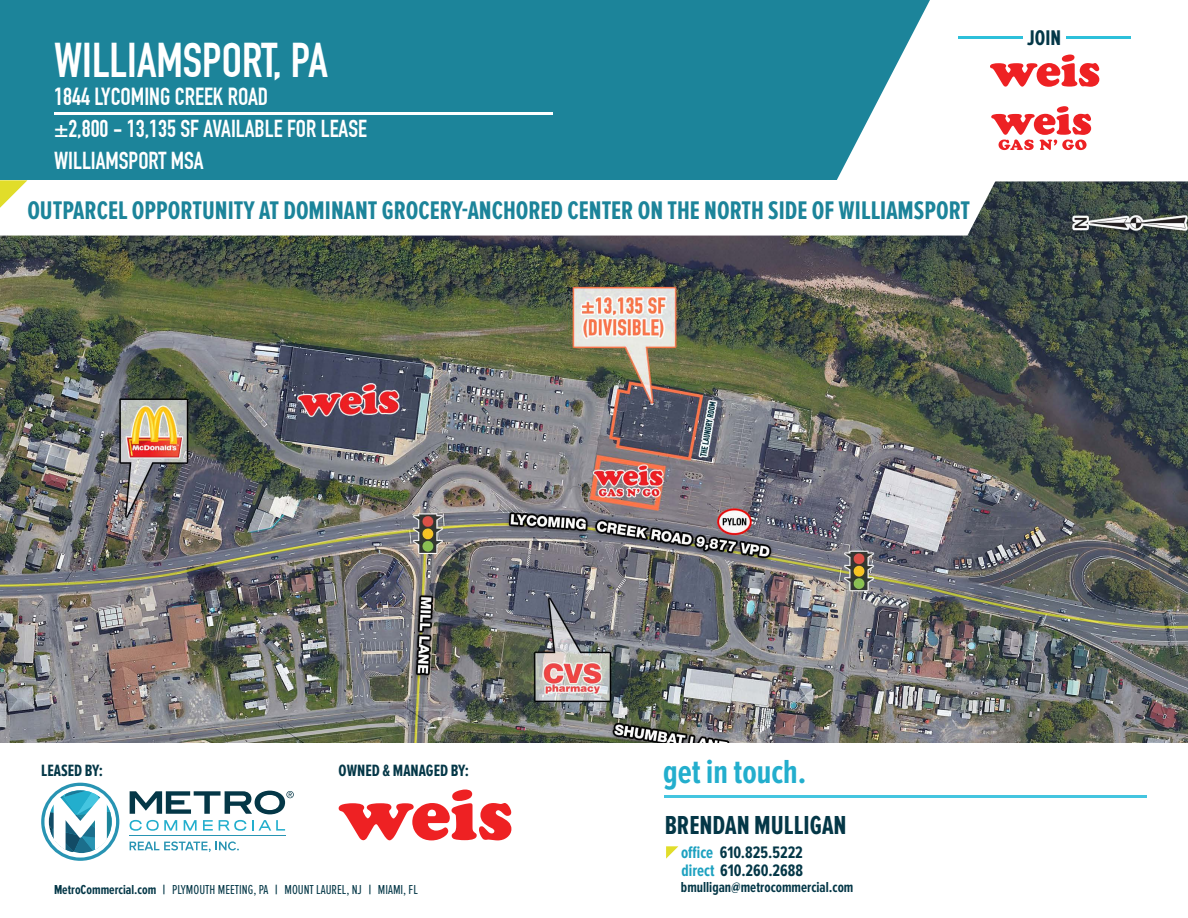
<style>
.page{position:relative;width:1188px;height:918px;background:#fff}
.page>*{position:absolute;margin:0;border:0;box-sizing:border-box;transform-origin:0 0}
.t1{font:47.7px "DIN Engschrift";color:#fff}
.t2{font:700 34.65px "Proxima Nova Ex Cn";color:#23aecd}
.t3{font:700 27px "Proxima Nova Ex Cn";color:#043747}
.t4{font:700 26.4px "Proxima Nova Ex Cn";color:#1c849a}
.t5{font:24.15px "DIN Engschrift";color:#fff}
.t6{font:24px/31.8px "DIN Engschrift";color:#fff}
.t7{font:700 22.05px "Proxima Nova Ex Cn";color:#043747}
.t8{font:700 17.25px/18px "Proxima Nova Ex Cn";color:#043747}
.t9{font:700 16.95px "Proxima Nova A Ex Cn";color:#043747}
.t10{font:700 15px "Proxima Nova Ex Cn";color:#043747}
.t11{font:13.5px "Proxima Nova Ex Cn";color:#043747}
.s1{font-weight:700}
.s2{color:#1da1c0}
</style>
<div class="page">
<img style="left:0;top:181px;width:1188px;height:561px">
<svg style="left:0;top:180px;width:996px;height:56px"></svg>
<div style="left:0;top:0;width:1188px;height:180px;background:#1c849a"></div>
<svg style="left:836px;top:0;width:352px;height:181px;fill:#fff"></svg>
<hr style="left:1066px;top:36px;width:64px;height:3px;background:#2dc0da">
<hr style="left:958px;top:36px;width:65px;height:3px;background:#2dc0da">
<hr style="left:54px;top:112px;width:498px;height:2px;background:#fff">
<hr style="left:665px;top:795px;width:482px;height:3px;background:#44c5e0">
<svg style="left:41px;top:783px;width:78px;height:78px"></svg>
<hr style="left:130px;top:835px;width:156px;height:1px;background:#2894b3">
<svg style="left:130px;top:820px;width:47px;height:11px"></svg>
<svg style="left:184px;top:820px;width:13px;height:11px"></svg>
<svg style="left:203px;top:820px;width:10px;height:11px"></svg>
<svg style="left:219px;top:820px;width:27px;height:11px"></svg>
<svg style="left:252px;top:820px;width:33px;height:11px"></svg>
<svg style="left:130px;top:841px;width:109px;height:11px"></svg>
<svg style="left:130px;top:791px;width:164px;height:23px"></svg>
<svg style="left:0;top:180px;width:27px;height:28px"></svg>
<svg style="left:990px;top:55px;width:109px;height:32px;background:#f69293"></svg>
<svg style="left:339px;top:790px;width:172px;height:50px"></svg>
<svg style="left:666px;top:846px;width:12px;height:13px"></svg>
<svg style="left:991px;top:106px;width:100px;height:44px;background:#f7a1a2"></svg>
<h1 class="t1" style="left:54px;top:32px;width:275px">WILLIAMSPORT, PA</h1>
<p class="t5" style="left:54px;top:82px;width:216px">1844 LYCOMING CREEK ROAD</p>
<p class="t6" style="left:54px;top:113px;width:314px">±2,800 - 13,135 SF AVAILABLE FOR LEASE<br>WILLIAMSPORT MSA</p>
<p class="t4" style="left:27px;top:195px;width:944px">OUTPARCEL OPPORTUNITY AT DOMINANT GROCERY-ANCHORED CENTER ON THE NORTH SIDE OF WILLIAMSPORT</p>
<p class="t7" style="left:1027px;top:26px;width:35px">JOIN</p>
<p class="t9" style="left:41px;top:761px;width:63px">LEASED BY:</p>
<p class="t9" style="left:339px;top:762px;width:132px">OWNED &amp; MANAGED BY:</p>
<p class="t11" style="left:54px;top:882px;width:365px"><span class="s1">MetroCommercial.com |</span> PLYMOUTH MEETING, PA <span class="s1">|</span> MOUNT LAUREL, NJ <span class="s1">|</span> MIAMI, FL</p>
<h2 class="t2" style="left:663px;top:752px;width:145px">get in touch.</h2>
<p class="t3" style="left:665px;top:810px;width:183px">BRENDAN MULLIGAN</p>
<p class="t8" style="left:681px;top:843px;width:124px"><span class="s2">office</span> 610.825.5222 <span class="s2">direct</span> 610.260.2688</p>
<p class="t10" style="left:681px;top:879px;width:174px">bmulligan@metrocommercial.com</p>
</div>
